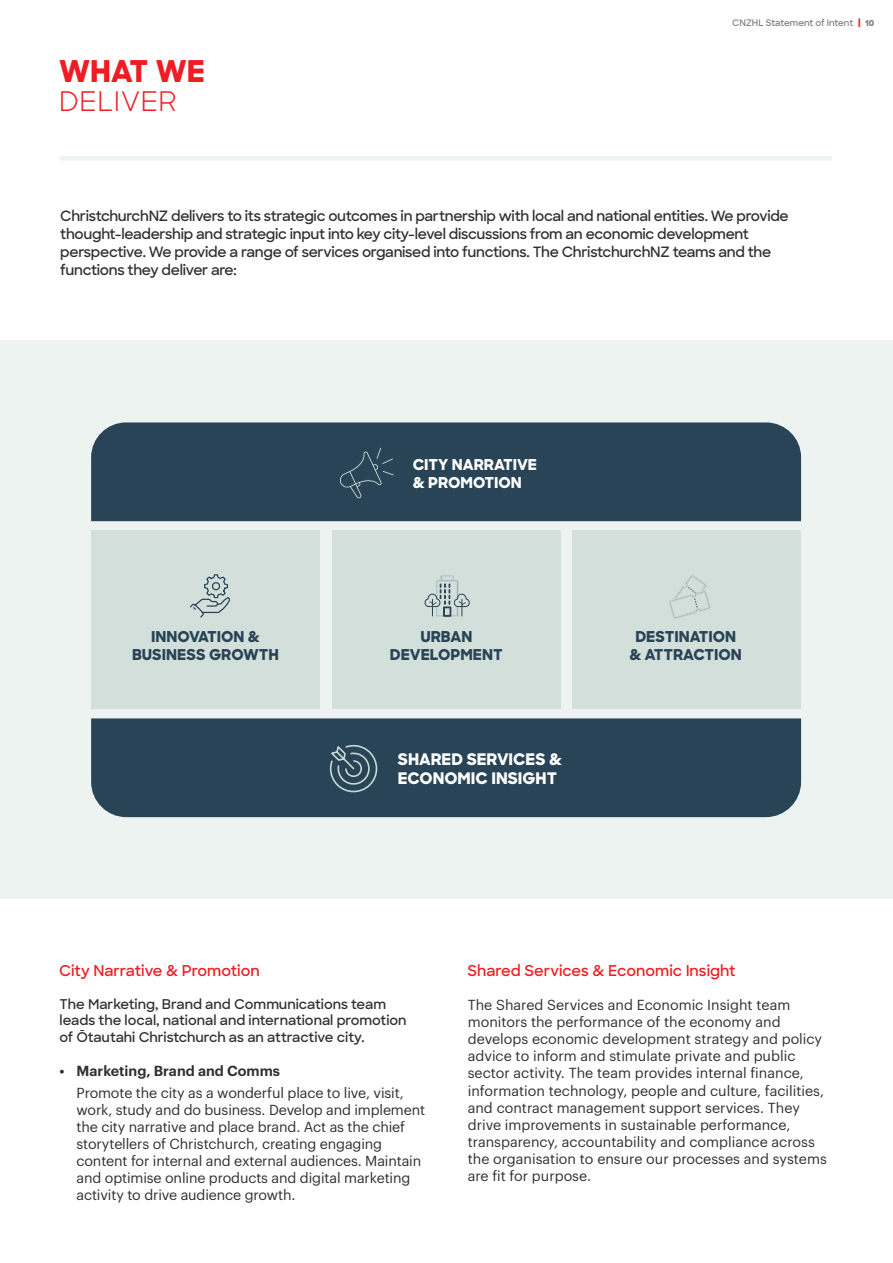
<style>
.page{position:relative;width:893px;height:1263px;background:#fff}
.page>*{position:absolute;margin:0;border:0;box-sizing:border-box;transform-origin:0 0}
.t1{font:800 30px "Sharp Sans";letter-spacing:-.005em;color:#ee1d23}
.t2{font:27px "Sharp Sans";color:#ee1d23}
.t3{font:800 16.05px/18.3px "Sharp Sans";color:#fff}
.t4{font:800 15px/18.3px "Sharp Sans";color:#294456;text-align:center}
.t5{font:600 15px "Sharp Sans";color:#ee1d23}
.t6{font:800 15px/18.3px "Sharp Sans";color:#fff}
.t7{font:14.25px/17.1px "Graphik";color:#322f30}
.t8{font:600 14.25px/18px "Sharp Sans";letter-spacing:-.02em;color:#322f30}
.t9{font:600 13.5px/16.6px "Sharp Sans";color:#322f30}
.t10{font:600 9px "Sharp Sans";letter-spacing:-.005em;color:#827c7c}
.s1{font-weight:800;color:#ee1d23}
.s2{font-weight:800;font-size:8.25px}
.s3{font-weight:600}
</style>
<div class="page">
<div style="left:0;top:341px;width:893px;height:558px;background:#edf3f1"></div>
<hr style="left:60px;top:156px;width:772px;height:4px;background:#edf3f1">
<div style="left:91px;top:422px;width:710px;height:99px;background:#294456"></div>
<div style="left:91px;top:718px;width:710px;height:99px;background:#294456"></div>
<div style="left:91px;top:531px;width:229px;height:178px;background:#d2dfda"></div>
<svg style="left:329px;top:744px;width:52px;height:52px;background:#455e6c"></svg>
<svg style="left:338px;top:447px;width:57px;height:52px;background:#334d5e"></svg>
<div style="left:572px;top:530px;width:229px;height:179px;background:#d2dfda"></div>
<div style="left:332px;top:531px;width:229px;height:178px;background:#d2dfda"></div>
<p class="t1" style="left:59px;top:49px;width:148px">WHAT WE</p>
<p class="t2" style="left:59px;top:81px;width:120px">DELIVER</p>
<p class="t10" style="left:732px;top:16px;width:144px">CNZHL Statement of Intent <span class="s1">|</span> <span class="s2">10</span></p>
<p class="t8" style="left:60px;top:206px;width:730px">ChristchurchNZ delivers to its strategic outcomes in partnership with local and national entities. We provide thought-leadership and strategic input into key city-level discussions from an economic development perspective. We provide a range of services organised into functions. The ChristchurchNZ teams and the functions they deliver are:</p>
<p class="t6" style="left:413px;top:454px;width:126px">CITY NARRATIVE &amp; PROMOTION</p>
<p class="t4" style="left:132px;top:627px;width:148px">INNOVATION &amp;<br>BUSINESS GROWTH</p>
<p class="t4" style="left:390px;top:627px;width:114px">URBAN<br>DEVELOPMENT</p>
<p class="t4" style="left:629px;top:627px;width:114px">DESTINATION &amp; ATTRACTION</p>
<p class="t3" style="left:398px;top:750px;width:166px">SHARED SERVICES &amp;<br>ECONOMIC INSIGHT</p>
<p class="t5" style="left:59px;top:960px;width:202px">City Narrative &amp; Promotion</p>
<p class="t5" style="left:467px;top:960px;width:270px">Shared Services &amp; Economic Insight</p>
<p class="t9" style="left:60px;top:995px;width:349px">The Marketing, Brand and Communications team leads the local, national and international promotion of Ōtautahi Christchurch as an attractive city.</p>
<p class="t7" style="left:77px;top:1059px;width:329px;line-height:21.6px;text-indent:-17px"><span class="s3">• Marketing, Brand and Comms<br></span>Promote the city as a wonderful place to live, visit,</p>
<p class="t7" style="left:77px;top:1100px;width:350px">work, study and do business. Develop and implement the city narrative and place brand. Act as the chief storytellers of Christchurch, creating engaging content for internal and external audiences. Maintain and optimise online products and digital marketing activity to drive audience growth.</p>
<p class="t7" style="left:468px;top:995px;width:361px">The Shared Services and Economic Insight team monitors the performance of the economy and develops economic development strategy and policy advice to inform and stimulate private and public sector activity. The team provides internal finance, information technology, people and culture, facilities, and contract management support services. They drive improvements in sustainable performance, transparency, accountability and compliance across the organisation to ensure our processes and systems are fit for purpose.</p>
</div>
